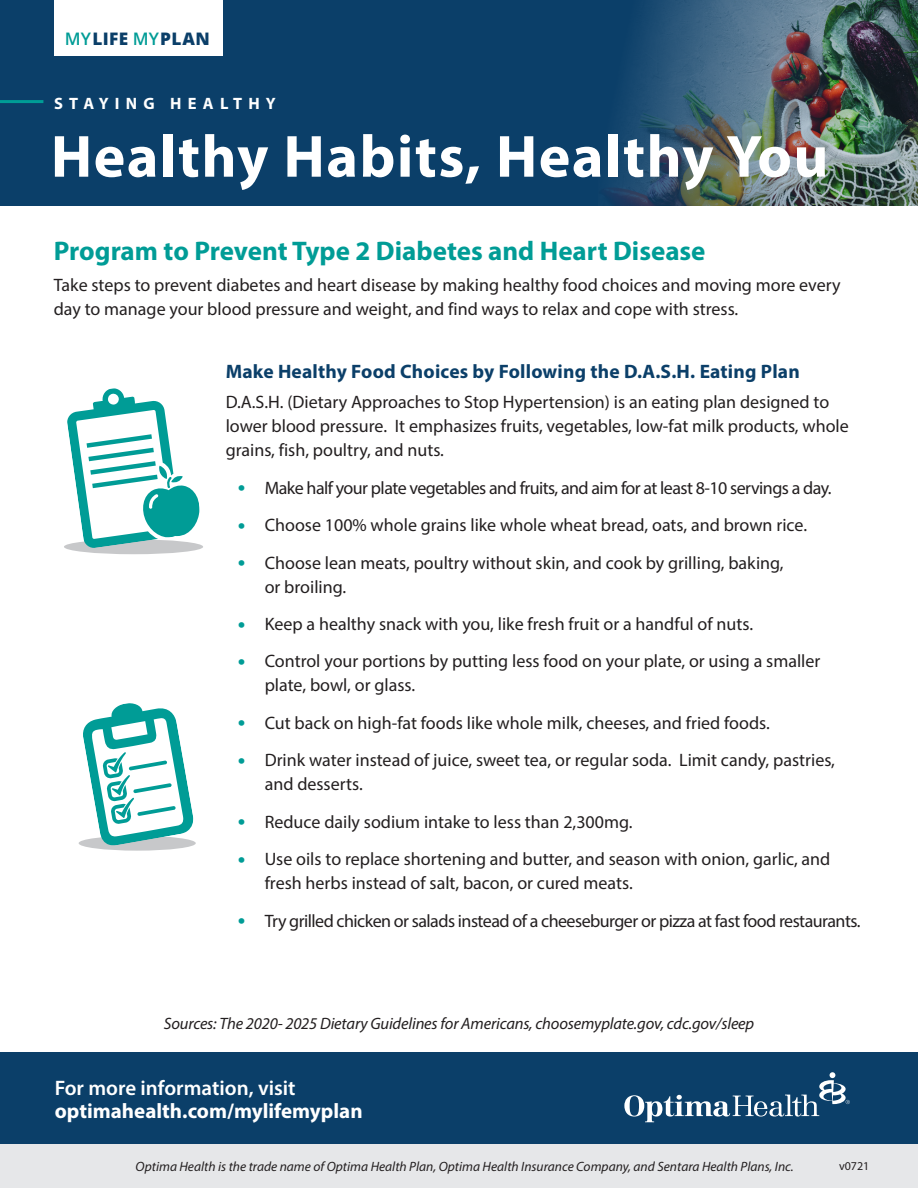
<style>
.page{position:relative;width:918px;height:1188px;background:#fff}
.page>*{position:absolute;margin:0;border:0;box-sizing:border-box;transform-origin:0 0}
.Optima_Headlines{font:700 60px "Myriad Pro";letter-spacing:.025em;color:#fff}
.t1{font:700 27px "Myriad Pro";color:#009c96}
.t2{font:700 21px "Myriad Pro";color:#fff}
.t3{font:600 21px "Myriad Pro";color:#fff}
.Optima_Body_Heading{font:700 19.5px "Myriad Pro";letter-spacing:.01em;color:#0b3f69}
.Optima_Body_Text{font:18px/24px "Myriad Pro";color:#231f20}
.Optima_Body_Text-2{font:18px "Myriad Pro";letter-spacing:-.03em;color:#231f20}
.t4{font:800 17.25px "Open Sans";letter-spacing:.025em;color:#0b3f69}
.t5{font:italic 16.5px "Myriad Pro";letter-spacing:-.01em;color:#231f20}
.t6{font:700 16.5px "Myriad Pro";letter-spacing:.38em;color:#fff}
.t7{font:italic 13.5px "Myriad Pro";color:#231f20}
.t8{font:12px "Myriad Pro";color:#231f20}
.s1{font-weight:600;color:#009c96}
.s2{font-size:27px;color:#009c96}
</style>
<div class="page">
<div style="left:0;top:1144px;width:918px;height:44px;background:#e6e7e9"></div>
<div style="left:0;top:1053px;width:918px;height:91px;background:#0b3f69"></div>
<svg style="left:624px;top:1072px;width:226px;height:50px"></svg>
<div style="left:0;top:0;width:918px;height:205px;background:#0b3f69"></div>
<div style="left:54px;top:0;width:168px;height:55px;background:#fff"></div>
<hr style="left:0;top:100px;width:43px;height:3px;background:#009c96">
<img style="left:606px;top:0;width:312px;height:205px">
<div style="left:64px;top:539px;width:139px;height:15px;background:#c7c8ca;border-radius:50%"></div>
<div style="left:79px;top:836px;width:117px;height:15px;background:#c7c8ca;border-radius:50%"></div>
<svg style="left:66px;top:388px;width:136px;height:161px"></svg>
<svg style="left:82px;top:703px;width:112px;height:143px"></svg>
<p class="t4" style="left:65px;top:26px;width:147px"><span class="s1">MY</span>LIFE <span class="s1">MY</span>PLAN</p>
<p class="t6" style="left:54px;top:92px;width:223px">STAYING HEALTHY</p>
<p class="Optima_Headlines" style="left:51px;top:117px;width:779px">Healthy Habits, Healthy You</p>
<p class="t1" style="left:54px;top:234px;width:653px">Program to Prevent Type 2 Diabetes and Heart Disease</p>
<p class="Optima_Body_Text" style="left:54px;top:273px;width:788px">Take steps to prevent diabetes and heart disease by making healthy food choices and moving more every day to manage your blood pressure and weight, and find ways to relax and cope with stress.</p>
<p class="Optima_Body_Heading" style="left:226px;top:358px;width:576px">Make Healthy Food Choices by Following the D.A.S.H. Eating Plan</p>
<p class="Optima_Body_Text" style="left:226px;top:390px;width:625px">D.A.S.H. (Dietary Approaches to Stop Hypertension) is an eating plan designed to lower blood pressure. It emphasizes fruits, vegetables, low-fat milk products, whole grains, fish, poultry, and nuts.</p>
<p class="Optima_Body_Text-2" style="left:238px;top:477px;width:595px"><span class="s2">•</span> Make half your plate vegetables and fruits, and aim for at least 8-10 servings a day.</p>
<p class="Optima_Body_Text" style="left:238px;top:513px;width:571px"><span class="s2">•</span> Choose 100% whole grains like whole wheat bread, oats, and brown rice.</p>
<p class="Optima_Body_Text" style="left:265px;top:550px;width:521px;text-indent:-27px"><span class="s2">•</span> Choose lean meats, poultry without skin, and cook by grilling, baking, or broiling.</p>
<p class="Optima_Body_Text" style="left:238px;top:612px;width:517px"><span class="s2">•</span> Keep a healthy snack with you, like fresh fruit or a handful of nuts.</p>
<p class="Optima_Body_Text" style="left:265px;top:649px;width:557px;text-indent:-27px"><span class="s2">•</span> Control your portions by putting less food on your plate, or using a smaller plate, bowl, or glass.</p>
<p class="Optima_Body_Text" style="left:238px;top:711px;width:534px"><span class="s2">•</span> Cut back on high-fat foods like whole milk, cheeses, and fried foods.</p>
<p class="Optima_Body_Text" style="left:265px;top:748px;width:572px;text-indent:-27px"><span class="s2">•</span> Drink water instead of juice, sweet tea, or regular soda. Limit candy, pastries, and desserts.</p>
<p class="Optima_Body_Text" style="left:238px;top:809px;width:396px"><span class="s2">•</span> Reduce daily sodium intake to less than 2,300mg.</p>
<p class="Optima_Body_Text" style="left:265px;top:847px;width:567px;text-indent:-27px"><span class="s2">•</span> Use oils to replace shortening and butter, and season with onion, garlic, and fresh herbs instead of salt, bacon, or cured meats.</p>
<p class="Optima_Body_Text-2" style="left:238px;top:909px;width:624px"><span class="s2">•</span> Try grilled chicken or salads instead of a cheeseburger or pizza at fast food restaurants.</p>
<p class="t5" style="left:164px;top:1013px;width:592px">Sources: The 2020- 2025 Dietary Guidelines for Americans, choosemyplate.gov, cdc.gov/sleep</p>
<p class="t3" style="left:55px;top:1074px;width:242px">For more information, visit</p>
<p class="t2" style="left:55px;top:1097px;width:309px">optimahealth.com/mylifemyplan</p>
<p class="t7" style="left:136px;top:1158px;width:660px">Optima Health is the trade name of Optima Health Plan, Optima Health Insurance Company, and Sentara Health Plans, Inc.</p>
<p class="t8" style="left:839px;top:1158px;width:32px">v0721</p>
</div>
